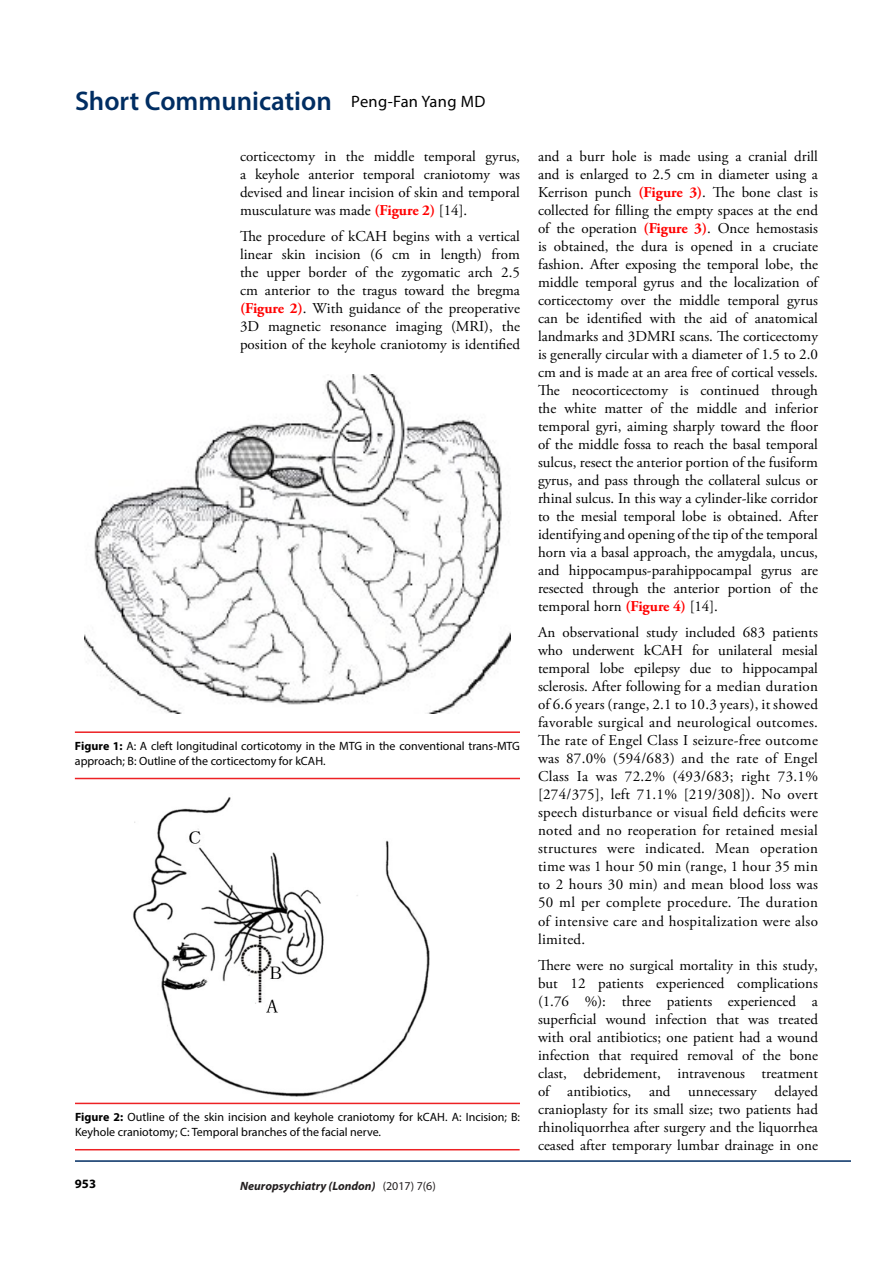
<style>
.page{position:relative;width:893px;height:1263px;background:#fff}
.page>*{position:absolute;margin:0;border:0;box-sizing:border-box;transform-origin:0 0}
.t1{font:600 27px "Myriad Pro";color:#002d62}
.t2{font:15px/18px "Adobe Garamond Pro";color:#000;text-align:justify}
.t3{font:700 12.75px "Myriad Pro";color:#000}
.t4{font:12px/14.4px "Myriad Pro";color:#000}
.t5{font:italic 700 12px "Myriad Pro";color:#231f20}
.s1{font-weight:400;font-size:16.5px;color:#000}
.s2{font-weight:700;color:#f00}
.s3{font-weight:700}
.s4{font-weight:400;font-style:normal}
</style>
<div class="page">
<hr style="left:75px;top:1160px;width:776px;height:2px;background:#002d62">
<img style="left:84px;top:374px;width:427px;height:339px">
<hr style="left:75px;top:731px;width:445px;height:2px;background:#ed2124">
<hr style="left:75px;top:778px;width:445px;height:1px;background:#ed2124">
<img style="left:133px;top:797px;width:297px;height:300px">
<hr style="left:75px;top:1103px;width:445px;height:1px;background:#ed2124">
<hr style="left:75px;top:1149px;width:445px;height:1px;background:#ed2124">
<h1 class="t1" style="left:75px;top:84px;width:412px">Short Communication <span class="s1">Peng-Fan Yang MD</span></h1>
<p class="t2" style="left:240px;top:148px;width:281px">corticectomy in the middle temporal gyrus, a keyhole anterior temporal craniotomy was devised and linear incision of skin and temporal musculature was made <span class="s2">(Figure 2)</span> [14].</p>
<p class="t2" style="left:240px;top:228px;width:281px">The procedure of kCAH begins with a vertical linear skin incision (6 cm in length) from the upper border of the zygomatic arch 2.5 cm anterior to the tragus toward the bregma <span class="s2">(Figure 2)</span>. With guidance of the preoperative 3D magnetic resonance imaging (MRI), the position of the keyhole craniotomy is identified</p>
<p class="t4" style="left:75px;top:739px;width:447px"><span class="s3">Figure 1:</span> A: A cleft longitudinal corticotomy in the MTG in the conventional trans-MTG approach; B: Outline of the corticectomy for kCAH.</p>
<p class="t4" style="left:75px;top:1110px;width:446px"><span class="s3">Figure 2:</span> Outline of the skin incision and keyhole craniotomy for kCAH. A: Incision; B:<br>Keyhole craniotomy; C: Temporal branches of the facial nerve.</p>
<p class="t3" style="left:75px;top:1176px;width:23px">953</p>
<p class="t5" style="left:240px;top:1178px;width:197px">Neuropsychiatry (London) <span class="s4">(2017) 7(6)</span></p>
<p class="t2" style="left:538px;top:148px;width:281px">and a burr hole is made using a cranial drill and is enlarged to 2.5 cm in diameter using a Kerrison punch <span class="s2">(Figure 3)</span>. The bone clast is collected for filling the empty spaces at the end of the operation <span class="s2">(Figure 3)</span>. Once hemostasis is obtained, the dura is opened in a cruciate fashion. After exposing the temporal lobe, the middle temporal gyrus and the localization of corticectomy over the middle temporal gyrus can be identified with the aid of anatomical landmarks and 3DMRI scans. The corticectomy is generally circular with a diameter of 1.5 to 2.0 cm and is made at an area free of cortical vessels.<br>The neocorticectomy is continued through the white matter of the middle and inferior temporal gyri, aiming sharply toward the floor of the middle fossa to reach the basal temporal sulcus, resect the anterior portion of the fusiform gyrus, and pass through the collateral sulcus or rhinal sulcus. In this way a cylinder-like corridor to the mesial temporal lobe is obtained. After identifying and opening of the tip of the temporal horn via a basal approach, the amygdala, uncus, and hippocampus-parahippocampal gyrus are resected through the anterior portion of the temporal horn <span class="s2">(Figure 4)</span> [14].</p>
<p class="t2" style="left:538px;top:624px;width:282px">An observational study included 683 patients who underwent kCAH for unilateral mesial temporal lobe epilepsy due to hippocampal sclerosis. After following for a median duration of 6.6 years (range, 2.1 to 10.3 years), it showed favorable surgical and neurological outcomes.<br>The rate of Engel Class I seizure-free outcome was 87.0% (594/683) and the rate of Engel Class Ia was 72.2% (493/683; right 73.1% [274/375], left 71.1% [219/308]). No overt speech disturbance or visual field deficits were noted and no reoperation for retained mesial structures were indicated. Mean operation time was 1 hour 50 min (range, 1 hour 35 min to 2 hours 30 min) and mean blood loss was 50 ml per complete procedure. The duration of intensive care and hospitalization were also limited.</p>
<p class="t2" style="left:538px;top:957px;width:281px">There were no surgical mortality in this study, but 12 patients experienced complications (1.76 %): three patients experienced a superficial wound infection that was treated with oral antibiotics; one patient had a wound infection that required removal of the bone clast, debridement, intravenous treatment of antibiotics, and unnecessary delayed cranioplasty for its small size; two patients had rhinoliquorrhea after surgery and the liquorrhea ceased after temporary lumbar drainage in one</p>
</div>
